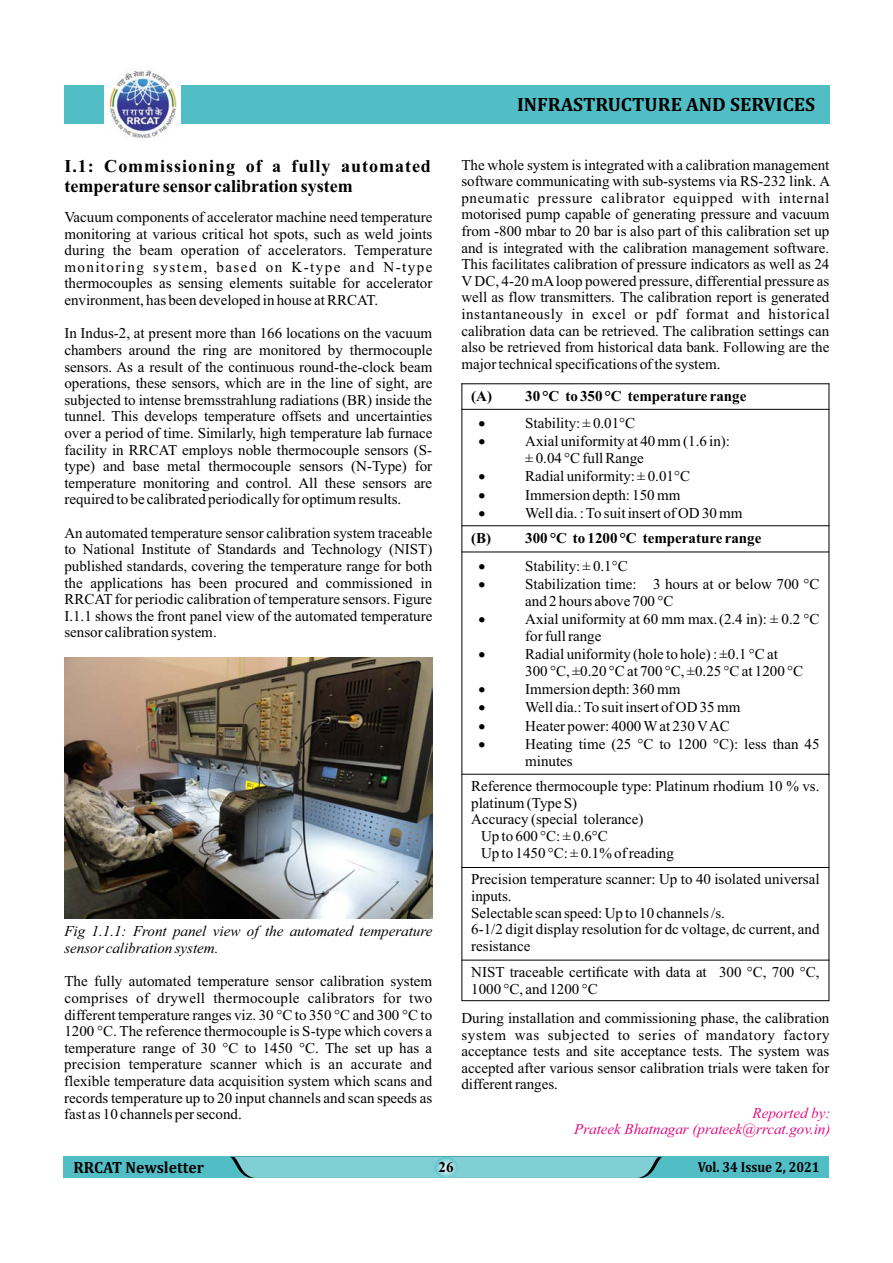
<style>
.page{position:relative;width:893px;height:1263px;background:#fff}
.page>*{position:absolute;margin:0;border:0;box-sizing:border-box;transform-origin:0 0}
.t1{font:700 19.5px "Cambria";color:#000}
.t2{font:700 18px/20px "Times New Roman";color:#000}
.t3{font:700 16.5px "Cambria";color:#000;scale:.95 1}
.t4{font:15px/16.6px "Times New Roman";color:#000}
.t5{font:italic 15px/16.6px "Times New Roman";color:#000}
.t6{font:700 15px "Times New Roman";color:#000}
.t7{font:italic 15px/16.6px "Times New Roman";color:#e5097f;text-align:right}
.t8{font:15px "Symbol";color:#000}
.t9{font:700 14.7px "Cambria";color:#000;scale:.89 1}
</style>
<div class="page">
<div style="left:63px;top:1157px;width:766px;height:21px;background:#51bdc5"></div>
<div style="left:230px;top:1157px;width:432px;height:21px;background:#80cfd5"></div>
<svg style="left:435px;top:1157px;width:23px;height:21px"></svg>
<div style="left:64px;top:85px;width:765px;height:38px;background:#51bdc5"></div>
<div style="left:104px;top:73px;width:77px;height:62px;background:#fefefe"></div>
<img style="left:109px;top:70px;width:68px;height:68px">
<img style="left:64px;top:657px;width:368px;height:262px">
<hr style="left:461px;top:383px;width:1px;height:618px;background:#000">
<hr style="left:829px;top:383px;width:1px;height:618px;background:#000">
<hr style="left:461px;top:1000px;width:368px;height:1px;background:#000">
<hr style="left:461px;top:960px;width:368px;height:1px;background:#000">
<hr style="left:461px;top:867px;width:368px;height:1px;background:#000">
<hr style="left:461px;top:774px;width:368px;height:1px;background:#000">
<hr style="left:461px;top:552px;width:368px;height:1px;background:#000">
<hr style="left:461px;top:525px;width:368px;height:1px;background:#000">
<hr style="left:461px;top:409px;width:368px;height:1px;background:#000">
<hr style="left:461px;top:383px;width:368px;height:1px;background:#000">
<p class="t2" style="left:64px;top:158px;width:368px">I.1: Commissioning of a fully automated temperature sensor calibration system</p>
<p class="t4" style="left:64px;top:210px;width:370px;text-align:justify">Vacuum components of accelerator machine need temperature monitoring at various critical hot spots, such as weld joints during the beam operation of accelerators. Temperature monitoring system, based on K-type and N-type thermocouples as sensing elements suitable for accelerator environment, has been developed in house at RRCAT.</p>
<p class="t4" style="left:64px;top:326px;width:370px;text-align:justify">In Indus-2, at present more than 166 locations on the vacuum chambers around the ring are monitored by thermocouple sensors. As a result of the continuous round-the-clock beam operations, these sensors, which are in the line of sight, are subjected to intense bremsstrahlung radiations (BR) inside the tunnel. This develops temperature offsets and uncertainties over a period of time. Similarly, high temperature lab furnace facility in RRCAT employs noble thermocouple sensors (S&shy;type) and base metal thermocouple sensors (N-Type) for temperature monitoring and control. All these sensors are required to be calibrated periodically for optimum results.</p>
<p class="t4" style="left:64px;top:526px;width:369px;text-align:justify">An automated temperature sensor calibration system traceable to National Institute of Standards and Technology (NIST) published standards, covering the temperature range for both the applications has been procured and commissioned in RRCAT for periodic calibration of temperature sensors. Figure I.1.1 shows the front panel view of the automated temperature sensor calibration system.</p>
<p class="t5" style="left:64px;top:924px;width:369px">Fig 1.1.1: Front panel view of the automated temperature sensor calibration system.</p>
<p class="t4" style="left:64px;top:974px;width:370px;text-align:justify">The fully automated temperature sensor calibration system comprises of drywell thermocouple calibrators for two different temperature ranges viz. 30 °C to 350 °C and 300 °C to 1200 °C. The reference thermocouple is S-type which covers a temperature range of 30 °C to 1450 °C. The set up has a precision temperature scanner which is an accurate and flexible temperature data acquisition system which scans and records temperature up to 20 input channels and scan speeds as fast as 10 channels per second.</p>
<h1 class="t1" style="left:517px;top:96px;width:300px">INFRASTRUCTURE AND SERVICES</h1>
<p class="t4" style="left:461px;top:158px;width:370px;text-align:justify">The whole system is integrated with a calibration management software communicating with sub-systems via RS-232 link. A pneumatic pressure calibrator equipped with internal motorised pump capable of generating pressure and vacuum from -800 mbar to 20 bar is also part of this calibration set up and is integrated with the calibration management software.<br>This facilitates calibration of pressure indicators as well as 24<br>V DC, 4-20 mA loop powered pressure, differential pressure as well as flow transmitters. The calibration report is generated instantaneously in excel or pdf format and historical calibration data can be retrieved. The calibration settings can also be retrieved from historical data bank. Following are the major technical specifications of the system.</p>
<p class="t6" style="left:471px;top:390px;width:277px">(A) 30 °C to 350 °C temperature range</p>
<p class="t8" style="left:478px;top:417px;width:8px">•</p>
<p class="t4" style="left:525px;top:416px;width:111px">Stability: ± 0.01°C</p>
<p class="t8" style="left:478px;top:436px;width:8px">•</p>
<p class="t4" style="left:525px;top:434px;width:206px">Axial uniformity at 40 mm (1.6 in): ± 0.04 °C full Range</p>
<p class="t8" style="left:478px;top:471px;width:8px">•</p>
<p class="t4" style="left:525px;top:469px;width:166px">Radial uniformity: ± 0.01°C</p>
<p class="t8" style="left:478px;top:489px;width:8px">•</p>
<p class="t4" style="left:525px;top:488px;width:157px">Immersion depth: 150 mm</p>
<p class="t8" style="left:478px;top:508px;width:8px">•</p>
<p class="t4" style="left:525px;top:506px;width:219px">Well dia. : To suit insert of OD 30 mm</p>
<p class="t6" style="left:471px;top:532px;width:292px">(B) 300 °C to 1200 °C temperature range</p>
<p class="t8" style="left:478px;top:560px;width:8px">•</p>
<p class="t4" style="left:525px;top:559px;width:104px">Stability: ± 0.1°C</p>
<p class="t8" style="left:478px;top:578px;width:8px">•</p>
<p class="t4" style="left:525px;top:577px;width:296px">Stabilization time: 3 hours at or below 700 °C and 2 hours above 700 °C</p>
<p class="t8" style="left:478px;top:613px;width:8px">•</p>
<p class="t4" style="left:525px;top:612px;width:296px">Axial uniformity at 60 mm max.(2.4 in): ± 0.2 °C for full range</p>
<p class="t8" style="left:478px;top:648px;width:8px">•</p>
<p class="t4" style="left:525px;top:647px;width:279px">Radial uniformity (hole to hole) : ±0.1 °C at<br>300 °C, ±0.20 °C at 700 °C, ±0.25 °C at 1200 °C</p>
<p class="t8" style="left:478px;top:683px;width:8px">•</p>
<p class="t4" style="left:525px;top:682px;width:157px">Immersion depth: 360 mm</p>
<p class="t8" style="left:478px;top:702px;width:8px">•</p>
<p class="t4" style="left:525px;top:700px;width:217px">Well dia.: To suit insert of OD 35 mm</p>
<p class="t8" style="left:478px;top:720px;width:8px">•</p>
<p class="t4" style="left:525px;top:719px;width:206px">Heater power: 4000 W at 230 V AC</p>
<p class="t8" style="left:478px;top:739px;width:8px">•</p>
<p class="t4" style="left:525px;top:737px;width:296px">Heating time (25 °C to 1200 °C): less than 45 minutes</p>
<p class="t4" style="left:471px;top:779px;width:350px">Reference thermocouple type: Platinum rhodium 10 % vs.</p>
<p class="t4" style="left:471px;top:796px;width:107px">platinum (Type S)</p>
<p class="t4" style="left:471px;top:812px;width:174px">Accuracy (special tolerance)</p>
<p class="t4" style="left:481px;top:829px;width:128px">Up to 600 °C: ± 0.6°C</p>
<p class="t4" style="left:481px;top:845px;width:194px">Up to 1450 °C: ± 0.1% of reading</p>
<p class="t4" style="left:471px;top:872px;width:350px">Precision temperature scanner: Up to 40 isolated universal inputs.<br>Selectable scan speed: Up to 10 channels /s.<br>6-1/2 digit display resolution for dc voltage, dc current, and resistance</p>
<p class="t4" style="left:471px;top:965px;width:350px">NIST traceable certificate with data at 300 °C, 700 °C,<br>1000 °C, and 1200 °C</p>
<p class="t4" style="left:461px;top:1011px;width:370px;text-align:justify">During installation and commissioning phase, the calibration system was subjected to series of mandatory factory acceptance tests and site acceptance tests. The system was accepted after various sensor calibration trials were taken for different ranges.</p>
<p class="t7" style="left:574px;top:1106px;width:258px">Reported by:<br>Prateek Bhatnagar (prateek@rrcat.gov.in)</p>
<p class="t3" style="left:74px;top:1160px;width:139px">RRCAT Newsletter</p>
<p class="t9" style="left:698px;top:1160px;width:138px">Vol. 34 Issue 2, 2021</p>
<p class="t6" style="left:439px;top:1162px;width:16px">26</p>
</div>
